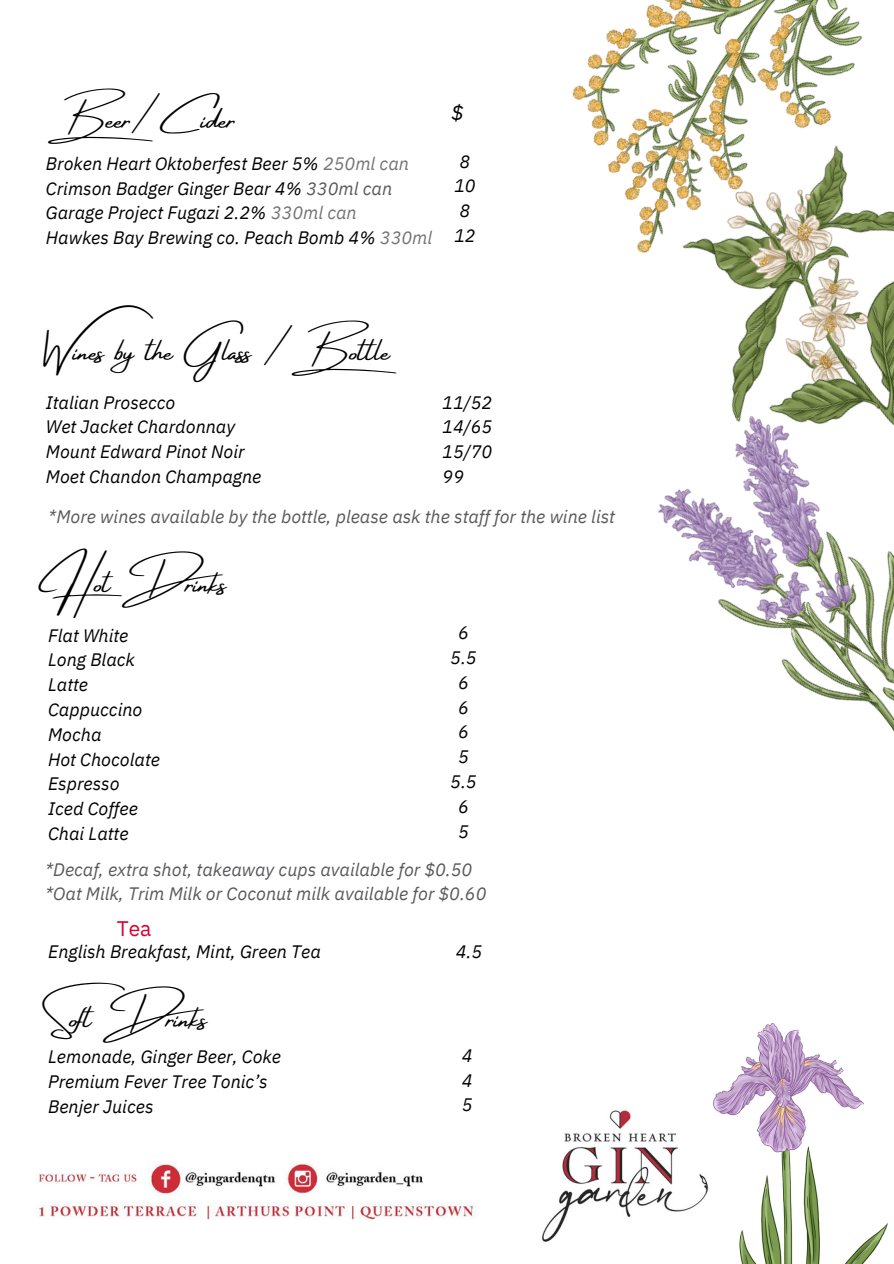
<style>
.page{position:relative;width:894px;height:1264px;background:#fff}
.page>*{position:absolute;margin:0;border:0;box-sizing:border-box;transform-origin:0 0}
.t1{font:30px "Amsterdam Four";color:#000}
.t2{font:21px "IBM Plex Sans";color:#db0032}
.t3{font:italic 21px "IBM Plex Sans";color:#000}
.t4{font:italic 18px "IBM Plex Sans";color:#000}
.t5{font:italic 18px "IBM Plex Sans";color:#58595b}
.s1{color:#737373}
.s2{color:#58595b}
</style>
<div class="page">
<img style="left:38px;top:1164px;width:436px;height:56px">
<img style="left:572px;top:0;width:291px;height:100px">
<img style="left:542px;top:1110px;width:101px;height:132px">
<img style="left:790px;top:676px;width:103px;height:55px">
<img style="left:580px;top:51px;width:313px;height:625px">
<img style="left:643px;top:1023px;width:245px;height:240px">
<h1 class="t1" style="left:48px;top:103px;width:188px">Beer/ Cider</h1>
<p class="t4" style="left:46px;top:151px;width:364px">Broken Heart Oktoberfest Beer 5% <span class="s1">250ml can</span></p>
<p class="t4" style="left:46px;top:176px;width:348px">Crimson Badger Ginger Bear 4% <span class="s2">330ml can</span></p>
<h1 class="t4" style="left:46px;top:201px;width:312px">Garage Project Fugazi 2.2% <span class="s1">330ml can</span></h1>
<p class="t4" style="left:46px;top:226px;width:388px">Hawkes Bay Brewing co. Peach Bomb 4% <span class="s1">330ml</span></p>
<p class="t3" style="left:451px;top:98px;width:14px">$</p>
<p class="t4" style="left:459px;top:149px;width:12px">8</p>
<p class="t4" style="left:454px;top:174px;width:23px">10</p>
<p class="t4" style="left:459px;top:199px;width:12px">8</p>
<p class="t4" style="left:454px;top:223px;width:23px">12</p>
<p class="t1" style="left:45px;top:335px;width:352px">Wines by the Glass / Bottle</p>
<p class="t4" style="left:46px;top:390px;width:131px">Italian Prosecco</p>
<p class="t4" style="left:46px;top:415px;width:191px">Wet Jacket Chardonnay</p>
<p class="t4" style="left:46px;top:440px;width:200px">Mount Edward Pinot Noir</p>
<p class="t4" style="left:46px;top:464px;width:217px">Moet Chandon Champagne</p>
<p class="t4" style="left:442px;top:390px;width:51px">11/52</p>
<p class="t4" style="left:442px;top:415px;width:51px">14/65</p>
<p class="t4" style="left:442px;top:440px;width:51px">15/70</p>
<p class="t4" style="left:442px;top:464px;width:23px">99</p>
<p class="t5" style="left:48px;top:504px;width:568px">*More wines available by the bottle, please ask the staff for the wine list</p>
<p class="t1" style="left:48px;top:567px;width:180px">Hot Drinks</p>
<p class="t4" style="left:48px;top:623px;width:82px">Flat White</p>
<p class="t4" style="left:48px;top:648px;width:88px">Long Black</p>
<p class="t4" style="left:48px;top:672px;width:41px">Latte</p>
<p class="t4" style="left:48px;top:697px;width:96px">Cappuccino</p>
<h1 class="t4" style="left:48px;top:722px;width:55px">Mocha</h1>
<p class="t4" style="left:48px;top:747px;width:113px">Hot Chocolate</p>
<p class="t4" style="left:48px;top:771px;width:73px">Espresso</p>
<p class="t4" style="left:48px;top:796px;width:91px">Iced Coffee</p>
<p class="t4" style="left:48px;top:821px;width:82px">Chai Latte</p>
<p class="t4" style="left:458px;top:621px;width:12px">6</p>
<p class="t4" style="left:450px;top:645px;width:28px">5.5</p>
<p class="t4" style="left:458px;top:670px;width:12px">6</p>
<p class="t4" style="left:458px;top:695px;width:12px">6</p>
<p class="t4" style="left:458px;top:720px;width:12px">6</p>
<p class="t4" style="left:458px;top:744px;width:12px">5</p>
<p class="t4" style="left:450px;top:769px;width:28px">5.5</p>
<p class="t4" style="left:458px;top:794px;width:12px">6</p>
<p class="t4" style="left:458px;top:819px;width:12px">5</p>
<p class="t5" style="left:45px;top:857px;width:428px">*Decaf, extra shot, takeaway cups available for $0.50</p>
<h1 class="t5" style="left:45px;top:881px;width:442px">*Oat Milk, Trim Milk or Coconut milk available for $0.60</h1>
<p class="t2" style="left:117px;top:914px;width:36px">Tea</p>
<p class="t4" style="left:48px;top:939px;width:274px">English Breakfast, Mint, Green Tea</p>
<p class="t1" style="left:48px;top:1002px;width:161px">Soft Drinks</p>
<p class="t4" style="left:48px;top:1044px;width:234px">Lemonade, Ginger Beer, Coke</p>
<p class="t4" style="left:48px;top:1069px;width:221px">Premium Fever Tree Tonic’s</p>
<p class="t4" style="left:48px;top:1094px;width:107px">Benjer Juices</p>
<p class="t4" style="left:455px;top:939px;width:28px">4.5</p>
<p class="t4" style="left:462px;top:1043px;width:12px">4</p>
<p class="t4" style="left:462px;top:1068px;width:12px">4</p>
<h2 class="t4" style="left:462px;top:1092px;width:12px">5</h2>
</div>
